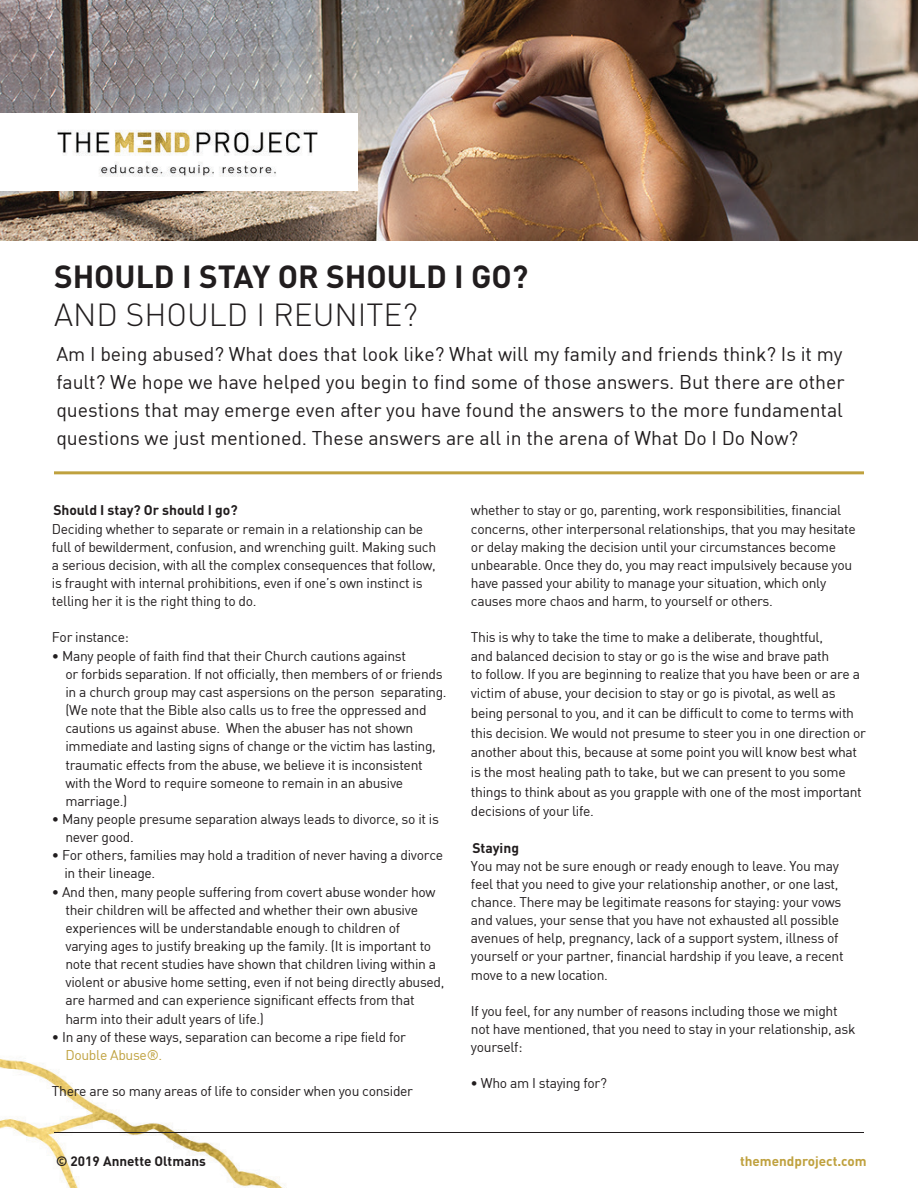
<style>
.page{position:relative;width:918px;height:1188px;background:#fff}
.page>*{position:absolute;margin:0;border:0;box-sizing:border-box;transform-origin:0 0}
.t1{font:700 31.65px "DIN Pro";color:#211d1e}
.t2{font:300 31.65px "DIN Pro";color:#211d1e}
.t3{font:19.5px/27.9px "DIN";letter-spacing:-.005em;color:#211d1e;text-align:justify}
.t4{font:13.8px/18.1px "DIN";letter-spacing:-.025em;color:#211d1e}
.t5{font:700 13.8px "DIN Pro";letter-spacing:-.005em;color:#211d1e}
.t6{font:13.8px "DIN";letter-spacing:-.025em;color:#bfa13e}
.t7{font:700 13.5px "DIN Pro";color:#211d1e}
.t8{font:700 13.5px "DIN Pro";color:#bfa13e}
.s1{font-family:"DIN Pro";font-weight:700}
</style>
<div class="page">
<img style="left:0;top:0;width:918px;height:241px">
<div style="left:0;top:113px;width:357px;height:77px;background:#fff"></div>
<img style="left:58px;top:130px;width:259px;height:47px">
<img style="left:0;top:1058px;width:285px;height:130px">
<hr style="left:54px;top:1132px;width:810px;height:1px;background:#211d1e">
<hr style="left:54px;top:471px;width:810px;height:3px;background:#bfa13e">
<h1 class="t1" style="left:54px;top:265px;width:476px">SHOULD I STAY OR SHOULD I GO?</h1>
<h1 class="t2" style="left:54px;top:296px;width:365px">AND SHOULD I REUNITE?</h1>
<p class="t3" style="left:56px;top:342px;width:790px">Am I being abused? What does that look like? What will my family and friends think? Is it my fault? We hope we have helped you begin to find some of those answers. But there are other questions that may emerge even after you have found the answers to the more fundamental questions we just mentioned. These answers are all in the arena of What Do I Do Now?</p>
<p class="t5" style="left:53px;top:506px;width:186px">Should I stay? Or should I go?</p>
<p class="t4" style="left:52px;top:521px;width:386px">Deciding whether to separate or remain in a relationship can be full of bewilderment, confusion, and wrenching guilt. Making such a serious decision, with all the complex consequences that follow, is fraught with internal prohibitions, even if one’s own instinct is telling her it is the right thing to do.</p>
<p class="t4" style="left:52px;top:629px;width:79px">For instance:</p>
<p class="t4" style="left:52px;top:648px;width:356px">ï Many people of faith find that their Church cautions against</p>
<p class="t4" style="left:65px;top:666px;width:379px">or forbids separation. If not officially, then members of or friends</p>
<p class="t4" style="left:65px;top:684px;width:383px">in a church group may cast aspersions on the person separating.</p>
<p class="t4" style="left:65px;top:702px;width:363px">(We note that the Bible also calls us to free the oppressed and</p>
<p class="t4" style="left:65px;top:720px;width:349px">cautions us against abuse. When the abuser has not shown</p>
<p class="t4" style="left:65px;top:738px;width:372px">immediate and lasting signs of change or the victim has lasting,</p>
<p class="t4" style="left:65px;top:756px;width:359px">traumatic effects from the abuse, we believe it is inconsistent</p>
<p class="t4" style="left:65px;top:775px;width:339px">with the Word to require someone to remain in an abusive</p>
<p class="t4" style="left:65px;top:793px;width:63px">marriage.)</p>
<p class="t4" style="left:52px;top:811px;width:389px">ï Many people presume separation always leads to divorce, so it is</p>
<p class="t4" style="left:65px;top:829px;width:70px">never good.</p>
<p class="t4" style="left:52px;top:847px;width:393px">ï For others, families may hold a tradition of never having a divorce</p>
<p class="t4" style="left:64px;top:865px;width:92px">in their lineage.</p>
<p class="t4" style="left:52px;top:884px;width:385px">ï And then, many people suffering from covert abuse wonder how</p>
<p class="t4" style="left:65px;top:902px;width:354px">their children will be affected and whether their own abusive</p>
<p class="t4" style="left:65px;top:920px;width:336px">experiences will be understandable enough to children of</p>
<p class="t4" style="left:65px;top:938px;width:367px">varying ages to justify breaking up the family. (It is important to</p>
<p class="t4" style="left:65px;top:956px;width:372px">note that recent studies have shown that children living within a</p>
<p class="t4" style="left:65px;top:974px;width:381px">violent or abusive home setting, even if not being directly abused,</p>
<p class="t4" style="left:65px;top:992px;width:351px">are harmed and can experience significant effects from that</p>
<p class="t4" style="left:65px;top:1011px;width:200px">harm into their adult years of life.)</p>
<p class="t4" style="left:52px;top:1029px;width:356px">ï In any of these ways, separation can become a ripe field for</p>
<p class="t6" style="left:65px;top:1049px;width:98px">Double Abuse®.</p>
<p class="t4" style="left:52px;top:1083px;width:363px">There are so many areas of life to consider when you consider</p>
<p class="t4" style="left:471px;top:502px;width:386px">whether to stay or go, parenting, work responsibilities, financial concerns, other interpersonal relationships, that you may hesitate or delay making the decision until your circumstances become unbearable. Once they do, you may react impulsively because you have passed your ability to manage your situation, which only causes more chaos and harm, to yourself or others.</p>
<p class="t4" style="left:471px;top:629px;width:391px">This is why to take the time to make a deliberate, thoughtful,<br>and balanced decision to stay or go is the wise and brave path<br>to follow. If you are beginning to realize that you have been or are a</p>
<p class="t4" style="left:471px;top:685px;width:396px;line-height:19.6px">victim of abuse, your decision to stay or go is pivotal, as well as being personal to you, and it can be difficult to come to terms with this decision. We would not presume to steer you in one direction or another about this, because at some point you will know best what is the most healing path to take, but we can present to you some things to think about as you grapple with one of the most important decisions of your life.</p>
<p class="t5" style="left:472px;top:843px;width:48px">Staying</p>
<p class="t4" style="left:471px;top:858px;width:374px">You may not be sure enough or ready enough to leave. You may feel that you need to give your relationship another, or one last, chance. There may be legitimate reasons for staying: your vows and values, your sense that you have not exhausted all possible avenues of help, pregnancy, lack of a support system, illness of yourself or your partner, financial hardship if you leave, a recent move to a new location.</p>
<p class="t4" style="left:471px;top:1003px;width:386px">If you feel, for any number of reasons including those we might not have mentioned, that you need to stay in your relationship, ask yourself:</p>
<p class="t4" style="left:471px;top:1075px;width:138px"><span class="s1">•</span> Who am I staying for?</p>
<p class="t7" style="left:56px;top:1156px;width:151px">© 2019 Annette Oltmans</p>
<p class="t8" style="left:740px;top:1156px;width:128px">themendproject.com</p>
</div>
